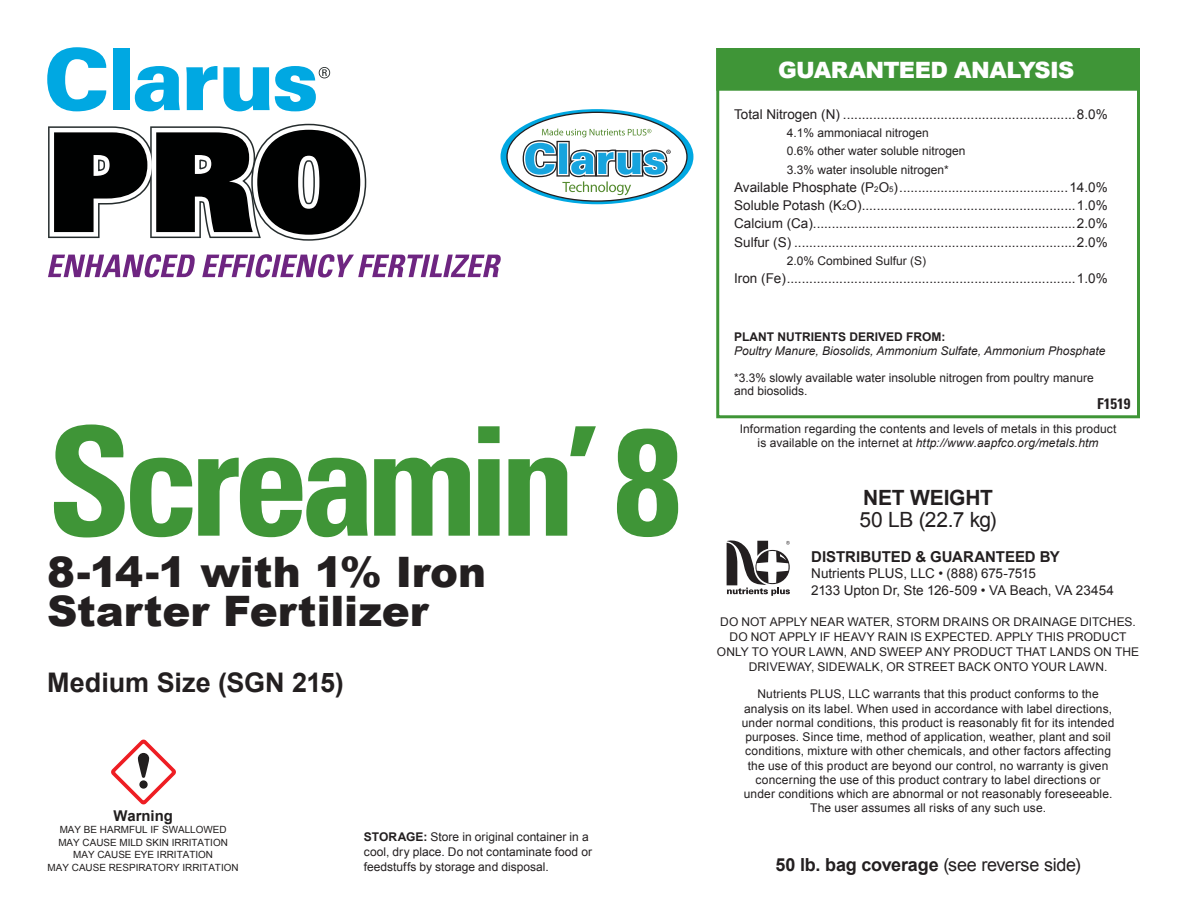
<style>
.page{position:relative;width:1188px;height:918px;background:#fff}
.page>*{position:absolute;margin:0;border:0;box-sizing:border-box;transform-origin:0 0}
.t1{font:700 condensed 151.5px "Univers LT Std";letter-spacing:-.06em;color:#3f9537}
.t2{font:900 42px/39px "Arial";color:#231f20}
.t3{font:700 27px "Arial";color:#231f20}
.t4{font:900 22.5px "Arial";letter-spacing:-.025em;color:#fff}
.t5{font:21px "Arial";letter-spacing:-.01em;color:#231f20}
.t6{font:700 21px "Arial";letter-spacing:-.01em;color:#231f20}
.t7{font:700 18px "Arial";letter-spacing:-.01em;color:#231f20}
.t8{font:700 15px "Arial";letter-spacing:-.005em;color:#231f20}
.t9{font:700 condensed 15px "Univers LT Std";color:#231f20}
.t10{font:700 14.85px "Arial";color:#211e1e}
.ANALYSIS_tabbed_body{font:13.5px "Arial";color:#231f20}
.asteric_copy{font:12px/14.2px "Arial";letter-spacing:.01em;color:#231f20;text-align:center}
.ANALYSIS_small_text{font:12px "Arial";color:#231f20}
.ingredients{font:italic 12px/13.5px "Arial";color:#231f20}
.t11{font:9.9px/12.5px "Arial";color:#211e1e;text-align:center}
.s1{font-weight:700}
.s2{font-size:7.8px}
.s3{font-weight:700;font-style:normal}
.s4{font-style:italic}
.s5{font-weight:400}
</style>
<div class="page">
<div style="left:716px;top:48px;width:424px;height:370px;border:3px solid #3f9537"></div>
<div style="left:716px;top:48px;width:424px;height:43px;background:#3f9537;border:3px solid #3f9537"></div>
<svg style="left:48px;top:124px;width:318px;height:117px"></svg>
<svg style="left:47px;top:47px;width:60px;height:64px"></svg>
<div style="left:113px;top:49px;width:16px;height:61px;background:#00a8e2"></div>
<svg style="left:135px;top:66px;width:45px;height:45px"></svg>
<svg style="left:186px;top:66px;width:31px;height:44px"></svg>
<svg style="left:223px;top:66px;width:107px;height:45px"></svg>
<svg style="left:48px;top:254px;width:147px;height:24px"></svg>
<svg style="left:202px;top:254px;width:299px;height:24px"></svg>
<div style="left:501px;top:109px;width:192px;height:95px;background:#00a8e2;border-radius:50%"></div>
<svg style="left:506px;top:112px;width:182px;height:90px"></svg>
<svg style="left:727px;top:540px;width:63px;height:56px"></svg>
<svg style="left:111px;top:739px;width:65px;height:66px"></svg>
<div style="left:139px;top:780px;width:9px;height:9px;background:#211e1e;border-radius:50%"></div>
<p class="t1" style="left:47px;top:389px;width:635px">Screamin’ 8</p>
<p class="t2" style="left:47px;top:552px;width:440px">8-14-1 with 1% Iron<br>Starter Fertilizer</p>
<p class="t3" style="left:47px;top:665px;width:298px">Medium Size (SGN 215)</p>
<p class="t10" style="left:113px;top:806px;width:61px">Warning</p>
<p class="t11" style="left:48px;top:824px;width:193px">MAY BE HARMFUL IF SWALLOWED<br>MAY CAUSE MILD SKIN IRRITATION<br>MAY CAUSE EYE IRRITATION<br>MAY CAUSE RESPIRATORY IRRITATION</p>
<p class="asteric_copy" style="left:364px;top:830px;width:230px;line-height:15px;text-align:left"><span class="s1">STORAGE:</span> Store in original container in a cool, dry place. Do not contaminate food or feedstuffs by storage and disposal.</p>
<p class="t4" style="left:778px;top:54px;width:298px">GUARANTEED ANALYSIS</p>
<p class="ANALYSIS_tabbed_body" style="left:734px;top:105px;width:375px">Total Nitrogen (N) ..............................................................8.0%</p>
<p class="ANALYSIS_small_text" style="left:787px;top:125px;width:144px">4.1% ammoniacal nitrogen</p>
<p class="ANALYSIS_small_text" style="left:787px;top:143px;width:180px">0.6% other water soluble nitrogen</p>
<p class="ANALYSIS_small_text" style="left:787px;top:162px;width:164px">3.3% water insoluble nitrogen*</p>
<p class="ANALYSIS_tabbed_body" style="left:734px;top:178px;width:375px">Available Phosphate (P<span class="s2">2</span>O<span class="s2">5</span>).............................................14.0%</p>
<p class="ANALYSIS_tabbed_body" style="left:734px;top:197px;width:375px">Soluble Potash (K<span class="s2">2</span>O).........................................................1.0%</p>
<p class="ANALYSIS_tabbed_body" style="left:734px;top:215px;width:375px">Calcium (Ca)......................................................................2.0%</p>
<p class="ANALYSIS_tabbed_body" style="left:734px;top:233px;width:375px">Sulfur (S) ...........................................................................2.0%</p>
<p class="ANALYSIS_small_text" style="left:787px;top:253px;width:141px">2.0% Combined Sulfur (S)</p>
<p class="ANALYSIS_tabbed_body" style="left:734px;top:269px;width:375px">Iron (Fe).............................................................................1.0%</p>
<p class="ingredients" style="left:734px;top:330px;width:373px"><span class="s3">PLANT NUTRIENTS DERIVED FROM:<br></span>Poultry Manure, Biosolids, Ammonium Sulfate, Ammonium Phosphate</p>
<p class="asteric_copy" style="left:734px;top:371px;width:361px;line-height:13.5px;text-align:left">*3.3% slowly available water insoluble nitrogen from poultry manure and biosolids.</p>
<p class="t9" style="left:1097px;top:394px;width:35px">F1519</p>
<p class="asteric_copy" style="left:740px;top:421px;width:378px">Information regarding the contents and levels of metals in this product is available on the internet at <span class="s4">http://www.aapfco.org/metals.htm</span></p>
<p class="t6" style="left:863px;top:484px;width:131px">NET WEIGHT</p>
<p class="t5" style="left:860px;top:506px;width:139px">50 LB (22.7 kg)</p>
<p class="t8" style="left:811px;top:547px;width:250px">DISTRIBUTED &amp; GUARANTEED BY</p>
<p class="ANALYSIS_tabbed_body" style="left:811px;top:565px;width:226px">Nutrients PLUS, LLC • (888) 675-7515</p>
<p class="ANALYSIS_tabbed_body" style="left:811px;top:581px;width:304px">2133 Upton Dr, Ste 126-509 • VA Beach, VA 23454</p>
<p class="asteric_copy" style="left:717px;top:614px;width:424px;line-height:15px">DO NOT APPLY NEAR WATER, STORM DRAINS OR DRAINAGE DITCHES.<br>DO NOT APPLY IF HEAVY RAIN IS EXPECTED. APPLY THIS PRODUCT ONLY TO YOUR LAWN, AND SWEEP ANY PRODUCT THAT LANDS ON THE DRIVEWAY, SIDEWALK, OR STREET BACK ONTO YOUR LAWN.</p>
<p class="asteric_copy" style="left:742px;top:687px;width:374px">Nutrients PLUS, LLC warrants that this product conforms to the analysis on its label. When used in accordance with label directions, under normal conditions, this product is reasonably fit for its intended purposes. Since time, method of application, weather, plant and soil conditions, mixture with other chemicals, and other factors affecting the use of this product are beyond our control, no warranty is given concerning the use of this product contrary to label directions or under conditions which are abnormal or not reasonably foreseeable.<br>The user assumes all risks of any such use.</p>
<p class="t7" style="left:775px;top:852px;width:307px">50 lb. bag coverage <span class="s5">(see reverse side)</span></p>
</div>
